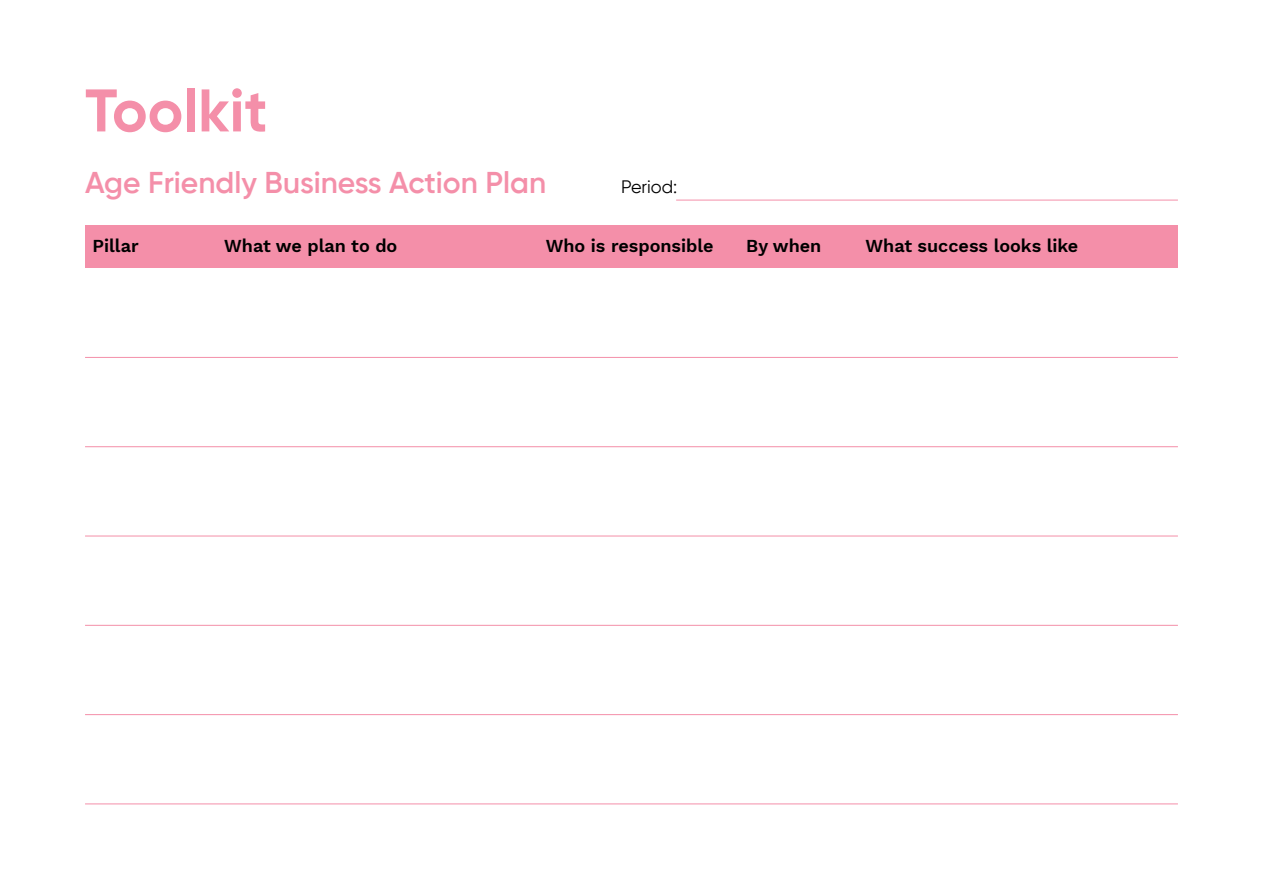
<style>
.page{position:relative;width:1263px;height:893px;background:#fff}
.page>*{position:absolute;margin:0;border:0;box-sizing:border-box;transform-origin:0 0}
.t1{font:700 60px "Gilroy";color:#f48fa9}
.t2{font:600 30px "Gilroy";color:#f48fa9}
.t3{font:600 18px "Work Sans";color:#000}
.t4{font:18px "Gilroy";color:#000}
</style>
<div class="page">
<div style="left:85px;top:225px;width:1093px;height:43px;background:#f48fa9"></div>
<hr style="left:676px;top:200px;width:502px;height:1px;background:#f48fa9">
<hr style="left:85px;top:357px;width:1093px;height:1px;background:#f48fa9">
<hr style="left:85px;top:446px;width:1093px;height:1px;background:#f48fa9">
<hr style="left:85px;top:536px;width:1093px;height:1px;background:#f48fa9">
<hr style="left:85px;top:625px;width:1093px;height:1px;background:#f48fa9">
<hr style="left:85px;top:714px;width:1093px;height:1px;background:#f48fa9">
<hr style="left:85px;top:804px;width:1093px;height:1px;background:#f48fa9">
<p class="t1" style="left:85px;top:73px;width:184px">Toolkit</p>
<p class="t2" style="left:85px;top:164px;width:463px">Age Friendly Business Action Plan</p>
<p class="t4" style="left:621px;top:176px;width:58px">Period:</p>
<p class="t3" style="left:92px;top:232px;width:48px">Pillar</p>
<p class="t3" style="left:224px;top:232px;width:175px">What we plan to do</p>
<p class="t3" style="left:546px;top:232px;width:169px">Who is responsible</p>
<p class="t3" style="left:746px;top:232px;width:77px">By when</p>
<p class="t3" style="left:865px;top:232px;width:214px">What success looks like</p>
</div>
